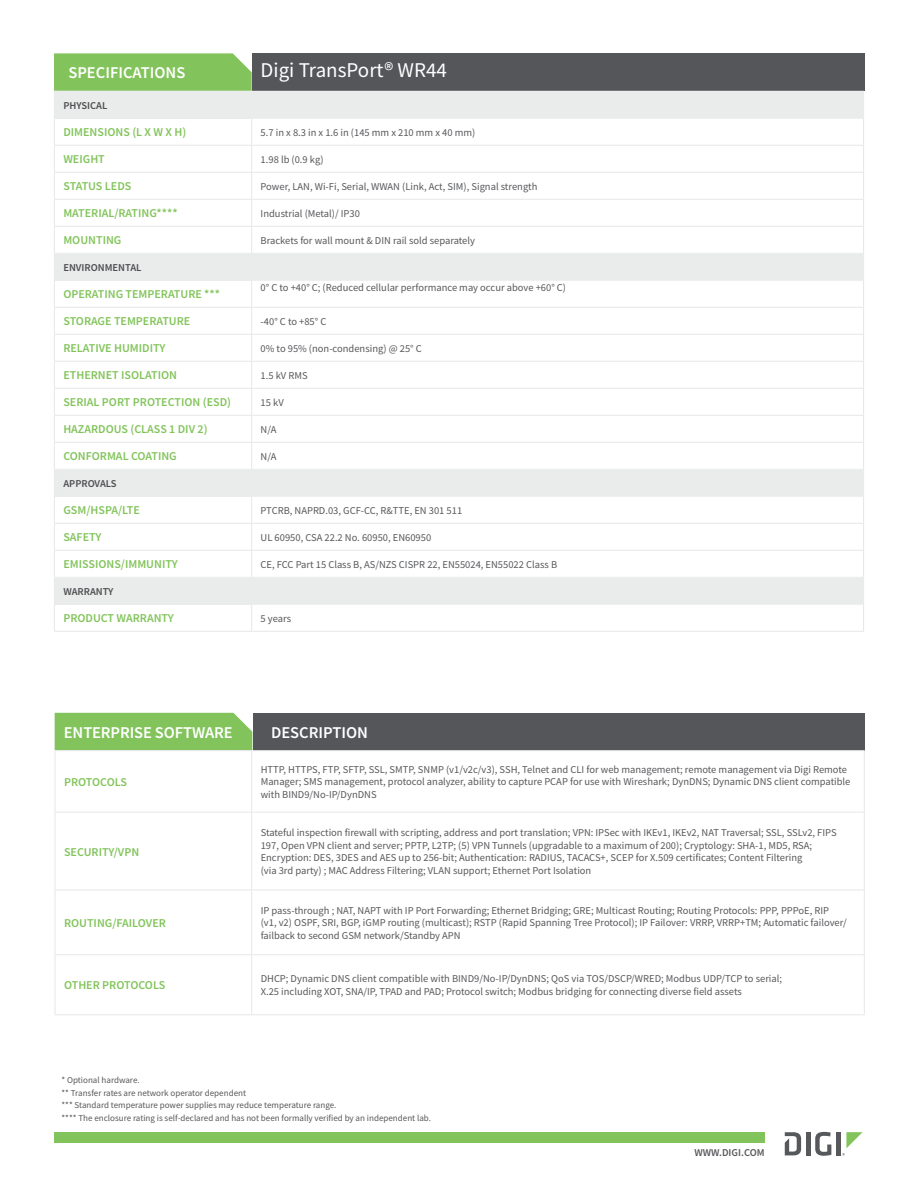
<style>
.page{position:relative;width:918px;height:1188px;background:#fff}
.page>*{position:absolute;margin:0;border:0;box-sizing:border-box;transform-origin:0 0}
.t1{font:21px "Source Sans Pro";color:#fff}
.t2{font:600 16.5px "Source Sans Pro";color:#fff}
.t3{font:600 12px "Source Sans Pro";color:#82c45b}
.t4{font:10.5px/12.8px "Source Sans Pro";color:#57585b}
.t5{font:600 10.5px "Source Sans Pro";color:#4c4d4f}
.t6{font:600 10.5px "Source Sans Pro";color:#57585b}
.t7{font:9px/12.8px "Source Sans Pro";color:#57585b}
</style>
<div class="page">
<div style="left:252px;top:53px;width:612px;height:38px;background:#54565a"></div>
<hr style="left:806px;top:1132px;width:4px;height:23px;background:#57585b">
<svg style="left:815px;top:1132px;width:16px;height:24px"></svg>
<div style="left:836px;top:1132px;width:5px;height:23px;background:#57585b"></div>
<svg style="left:785px;top:1132px;width:16px;height:23px"></svg>
<svg style="left:842px;top:1132px;width:21px;height:24px"></svg>
<div style="left:54px;top:1132px;width:711px;height:11px;background:#82c45b"></div>
<div style="left:252px;top:92px;width:611px;height:26px;background:#eaebeb"></div>
<svg style="left:252px;top:254px;width:611px;height:350px"></svg>
<hr style="left:252px;top:145px;width:612px;height:1px;background:#e6e7e8">
<hr style="left:252px;top:172px;width:612px;height:1px;background:#e6e7e8">
<hr style="left:252px;top:199px;width:612px;height:1px;background:#e6e7e8">
<hr style="left:252px;top:226px;width:612px;height:1px;background:#e6e7e8">
<hr style="left:252px;top:307px;width:612px;height:1px;background:#e6e7e8">
<hr style="left:252px;top:334px;width:612px;height:1px;background:#e6e7e8">
<hr style="left:252px;top:361px;width:612px;height:1px;background:#e6e7e8">
<hr style="left:252px;top:388px;width:612px;height:1px;background:#e6e7e8">
<hr style="left:252px;top:415px;width:612px;height:1px;background:#e6e7e8">
<hr style="left:252px;top:442px;width:612px;height:1px;background:#e6e7e8">
<hr style="left:252px;top:523px;width:612px;height:1px;background:#e6e7e8">
<hr style="left:252px;top:550px;width:612px;height:1px;background:#e6e7e8">
<hr style="left:252px;top:631px;width:612px;height:1px;background:#e6e7e8">
<hr style="left:252px;top:91px;width:612px;height:1px;background:#eaebeb">
<hr style="left:252px;top:118px;width:612px;height:1px;background:#eaebeb">
<hr style="left:252px;top:253px;width:612px;height:1px;background:#eaebeb">
<hr style="left:252px;top:280px;width:612px;height:1px;background:#eaebeb">
<hr style="left:252px;top:469px;width:612px;height:1px;background:#eaebeb">
<hr style="left:252px;top:496px;width:612px;height:1px;background:#eaebeb">
<hr style="left:252px;top:577px;width:612px;height:1px;background:#eaebeb">
<svg style="left:863px;top:92px;width:1px;height:539px"></svg>
<hr style="left:252px;top:604px;width:612px;height:1px;background:#eaebeb">
<svg style="left:54px;top:53px;width:198px;height:578px"></svg>
<hr style="left:54px;top:631px;width:198px;height:1px;background:#e6e7e8">
<div style="left:55px;top:713px;width:197px;height:37px;background:#82c45b"></div>
<div style="left:253px;top:713px;width:612px;height:37px;background:#54565a"></div>
<hr style="left:55px;top:812px;width:197px;height:1px;background:#e6e7e8">
<hr style="left:252px;top:812px;width:613px;height:1px;background:#e6e7e8">
<hr style="left:55px;top:890px;width:197px;height:1px;background:#e6e7e8">
<hr style="left:252px;top:890px;width:613px;height:1px;background:#e6e7e8">
<hr style="left:55px;top:954px;width:197px;height:1px;background:#e6e7e8">
<hr style="left:252px;top:954px;width:613px;height:1px;background:#e6e7e8">
<hr style="left:55px;top:1014px;width:197px;height:1px;background:#e6e7e8">
<hr style="left:252px;top:1014px;width:613px;height:1px;background:#e6e7e8">
<hr style="left:252px;top:750px;width:613px;height:1px;background:#e6e7e8">
<hr style="left:864px;top:751px;width:1px;height:61px;background:#e6e7e8">
<hr style="left:864px;top:813px;width:1px;height:77px;background:#e6e7e8">
<hr style="left:864px;top:890px;width:1px;height:64px;background:#e6e7e8">
<hr style="left:864px;top:955px;width:1px;height:59px;background:#e6e7e8">
<hr style="left:55px;top:750px;width:197px;height:1px;background:#e6e7e8">
<hr style="left:55px;top:751px;width:1px;height:61px;background:#e6e7e8">
<hr style="left:251px;top:751px;width:1px;height:61px;background:#e6e7e8">
<hr style="left:55px;top:813px;width:1px;height:77px;background:#e6e7e8">
<hr style="left:251px;top:813px;width:1px;height:77px;background:#e6e7e8">
<hr style="left:55px;top:890px;width:1px;height:64px;background:#e6e7e8">
<hr style="left:251px;top:890px;width:1px;height:64px;background:#e6e7e8">
<hr style="left:55px;top:955px;width:1px;height:59px;background:#e6e7e8">
<hr style="left:251px;top:955px;width:1px;height:59px;background:#e6e7e8">
<h2 class="t2" style="left:68px;top:63px;width:118px">SPECIFICATIONS</h2>
<h1 class="t1" style="left:261px;top:62px;width:188px">Digi TransPort® WR44</h1>
<p class="t5" style="left:63px;top:101px;width:46px">PHYSICAL</p>
<p class="t3" style="left:63px;top:127px;width:124px">DIMENSIONS (L X W X H)</p>
<p class="t4" style="left:261px;top:127px;width:216px">5.7 in x 8.3 in x 1.6 in (145 mm x 210 mm x 40 mm)</p>
<p class="t3" style="left:63px;top:154px;width:43px">WEIGHT</p>
<p class="t4" style="left:261px;top:154px;width:64px">1.98 lb (0.9 kg)</p>
<p class="t3" style="left:63px;top:181px;width:70px">STATUS LEDS</p>
<p class="t4" style="left:261px;top:181px;width:278px">Power, LAN, Wi-Fi, Serial, WWAN (Link, Act, SIM), Signal strength</p>
<p class="t3" style="left:63px;top:208px;width:116px">MATERIAL/RATING****</p>
<p class="t4" style="left:261px;top:208px;width:101px">Industrial (Metal)/ IP30</p>
<p class="t3" style="left:63px;top:235px;width:60px">MOUNTING</p>
<p class="t4" style="left:261px;top:235px;width:216px">Brackets for wall mount &amp; DIN rail sold separately</p>
<p class="t5" style="left:63px;top:263px;width:80px">ENVIRONMENTAL</p>
<p class="t3" style="left:63px;top:289px;width:158px">OPERATING TEMPERATURE ***</p>
<p class="t4" style="left:261px;top:282px;width:307px">0° C to +40° C; (Reduced cellular performance may occur above +60° C)</p>
<p class="t3" style="left:63px;top:316px;width:128px">STORAGE TEMPERATURE</p>
<p class="t4" style="left:261px;top:316px;width:67px">-40° C to +85° C</p>
<p class="t3" style="left:63px;top:343px;width:104px">RELATIVE HUMIDITY</p>
<p class="t4" style="left:261px;top:343px;width:163px">0% to 95% (non-condensing) @ 25° C</p>
<p class="t3" style="left:63px;top:370px;width:115px">ETHERNET ISOLATION</p>
<p class="t4" style="left:261px;top:370px;width:49px">1.5 kV RMS</p>
<p class="t3" style="left:63px;top:397px;width:169px">SERIAL PORT PROTECTION (ESD)</p>
<p class="t4" style="left:261px;top:397px;width:25px">15 kV</p>
<p class="t3" style="left:63px;top:424px;width:146px">HAZARDOUS (CLASS 1 DIV 2)</p>
<p class="t4" style="left:261px;top:424px;width:17px">N/A</p>
<p class="t3" style="left:63px;top:451px;width:115px">CONFORMAL COATING</p>
<p class="t4" style="left:261px;top:451px;width:17px">N/A</p>
<p class="t5" style="left:63px;top:479px;width:55px">APPROVALS</p>
<p class="t3" style="left:63px;top:505px;width:78px">GSM/HSPA/LTE</p>
<p class="t4" style="left:261px;top:505px;width:203px">PTCRB, NAPRD.03, GCF-CC, R&amp;TTE, EN 301 511</p>
<p class="t3" style="left:63px;top:532px;width:40px">SAFETY</p>
<p class="t4" style="left:261px;top:532px;width:172px">UL 60950, CSA 22.2 No. 60950, EN60950</p>
<p class="t3" style="left:63px;top:559px;width:116px">EMISSIONS/IMMUNITY</p>
<p class="t4" style="left:261px;top:559px;width:298px">CE, FCC Part 15 Class B, AS/NZS CISPR 22, EN55024, EN55022 Class B</p>
<p class="t5" style="left:63px;top:587px;width:52px">WARRANTY</p>
<p class="t3" style="left:63px;top:613px;width:112px">PRODUCT WARRANTY</p>
<p class="t4" style="left:261px;top:613px;width:32px">5 years</p>
<h2 class="t2" style="left:64px;top:726px;width:170px">ENTERPRISE SOFTWARE</h2>
<h2 class="t2" style="left:271px;top:726px;width:99px">DESCRIPTION</h2>
<p class="t3" style="left:64px;top:777px;width:65px">PROTOCOLS</p>
<p class="t3" style="left:64px;top:847px;width:77px">SECURITY/VPN</p>
<p class="t3" style="left:64px;top:918px;width:103px">ROUTING/FAILOVER</p>
<p class="t4" style="left:261px;top:764px;width:591px">HTTP, HTTPS, FTP, SFTP, SSL, SMTP, SNMP (v1/v2c/v3), SSH, Telnet and CLI for web management; remote management via Digi Remote<br>Manager; SMS management, protocol analyzer, ability to capture PCAP for use with Wireshark; DynDNS; Dynamic DNS client compatible with BIND9/No-IP/DynDNS</p>
<p class="t4" style="left:261px;top:827px;width:578px">Stateful inspection firewall with scripting, address and port translation; VPN: IPSec with IKEv1, IKEv2, NAT Traversal; SSL, SSLv2, FIPS 197, Open VPN client and server; PPTP, L2TP; (5) VPN Tunnels (upgradable to a maximum of 200); Cryptology: SHA-1, MD5, RSA; Encryption: DES, 3DES and AES up to 256-bit; Authentication: RADIUS, TACACS+, SCEP for X.509 certificates; Content Filtering<br>(via 3rd party) ; MAC Address Filtering; VLAN support; Ethernet Port Isolation</p>
<p class="t4" style="left:261px;top:904px;width:588px">IP pass-through ; NAT, NAPT with IP Port Forwarding; Ethernet Bridging; GRE; Multicast Routing; Routing Protocols: PPP, PPPoE, RIP (v1, v2) OSPF, SRI, BGP, iGMP routing (multicast); RSTP (Rapid Spanning Tree Protocol); IP Failover: VRRP, VRRP+TM; Automatic failover/ failback to second GSM network/Standby APN</p>
<p class="t3" style="left:64px;top:980px;width:103px">OTHER PROTOCOLS</p>
<p class="t4" style="left:261px;top:973px;width:523px">DHCP; Dynamic DNS client compatible with BIND9/No-IP/DynDNS; QoS via TOS/DSCP/WRED; Modbus UDP/TCP to serial;<br>X.25 including XOT, SNA/IP, TPAD and PAD; Protocol switch; Modbus bridging for connecting diverse field assets</p>
<p class="t7" style="left:62px;top:1074px;width:371px">* Optional hardware.<br>** Transfer rates are network operator dependent<br>*** Standard temperature power supplies may reduce temperature range.<br>**** The enclosure rating is self-declared and has not been formally verified by an independent lab.</p>
<p class="t6" style="left:694px;top:1146px;width:72px">WWW.DIGI.COM</p>
</div>
